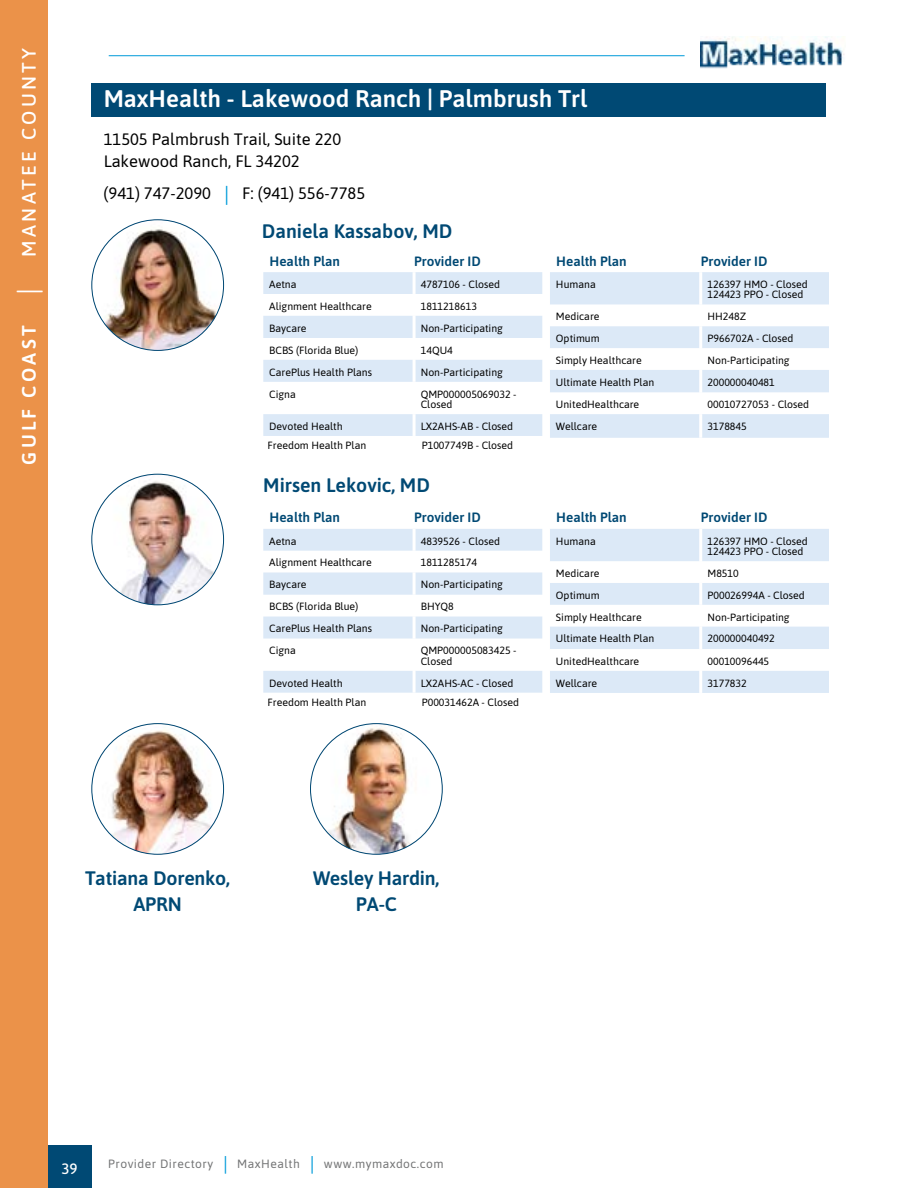
<style>
.page{position:relative;width:918px;height:1188px;background:#fff}
.page>*{position:absolute;margin:0;border:0;box-sizing:border-box;transform-origin:0 0}
.t1{font:600 24px "Asap";color:#fff}
.t2{font:600 19.5px/25.3px "Asap";letter-spacing:-.005em;color:#004974;text-align:center}
.t3{font:500 19.5px "Asap";letter-spacing:.17em;color:#fff}
.t4{font:16.5px/22.5px "Asap";color:#000}
.t5{font:500 15px "Asap";color:#fff}
.t6{font:600 13.5px "Asap";color:#004974}
.t7{font:12px "Asap";letter-spacing:.04em;color:#747576}
.t8{font:10.5px/10.5px "Asap";color:#000}
.s1{font-weight:600}
.s2{font-weight:400;font-size:28.5px}
.s3{font-size:21px;color:#009bd9}
.s4{font-size:19.5px;color:#009bd9}
</style>
<div class="page">
<div style="left:47px;top:1145px;width:45px;height:43px;background:#004974"></div>
<div style="left:0;top:0;width:47px;height:1188px;background:#eb9249"></div>
<hr style="left:109px;top:55px;width:576px;height:1px;background:#009bd9">
<img style="left:701px;top:36px;width:144px;height:33px">
<div style="left:92px;top:83px;width:734px;height:33px;background:#004974"></div>
<img style="left:92px;top:220px;width:132px;height:130px">
<img style="left:92px;top:474px;width:132px;height:131px">
<img style="left:92px;top:724px;width:132px;height:130px">
<img style="left:311px;top:724px;width:131px;height:130px">
<svg style="left:263px;top:272px;width:279px;height:164px;fill:#dce9f7"></svg>
<hr style="left:413px;top:272px;width:3px;height:22px;background:#fff">
<hr style="left:413px;top:294px;width:3px;height:22px;background:#fff">
<hr style="left:413px;top:316px;width:3px;height:22px;background:#fff">
<hr style="left:413px;top:338px;width:3px;height:22px;background:#fff">
<hr style="left:413px;top:360px;width:3px;height:22px;background:#fff">
<hr style="left:413px;top:382px;width:3px;height:32px;background:#fff">
<hr style="left:413px;top:414px;width:3px;height:22px;background:#fff">
<svg style="left:550px;top:272px;width:279px;height:166px;fill:#dce9f7"></svg>
<hr style="left:699px;top:272px;width:3px;height:32px;background:#fff">
<hr style="left:699px;top:304px;width:3px;height:22px;background:#fff">
<hr style="left:699px;top:326px;width:3px;height:22px;background:#fff">
<hr style="left:699px;top:348px;width:3px;height:22px;background:#fff">
<hr style="left:699px;top:370px;width:3px;height:22px;background:#fff">
<hr style="left:699px;top:392px;width:3px;height:22px;background:#fff">
<hr style="left:699px;top:414px;width:3px;height:24px;background:#fff">
<svg style="left:263px;top:529px;width:279px;height:164px;fill:#dce9f7"></svg>
<hr style="left:413px;top:529px;width:3px;height:22px;background:#fff">
<hr style="left:413px;top:551px;width:3px;height:21px;background:#fff">
<hr style="left:413px;top:572px;width:3px;height:23px;background:#fff">
<hr style="left:413px;top:595px;width:3px;height:22px;background:#fff">
<hr style="left:413px;top:617px;width:3px;height:22px;background:#fff">
<hr style="left:413px;top:639px;width:3px;height:32px;background:#fff">
<hr style="left:413px;top:671px;width:3px;height:22px;background:#fff">
<svg style="left:550px;top:529px;width:279px;height:164px;fill:#dce9f7"></svg>
<hr style="left:699px;top:529px;width:3px;height:32px;background:#fff">
<hr style="left:699px;top:561px;width:3px;height:22px;background:#fff">
<hr style="left:699px;top:583px;width:3px;height:22px;background:#fff">
<hr style="left:699px;top:605px;width:3px;height:22px;background:#fff">
<hr style="left:699px;top:627px;width:3px;height:22px;background:#fff">
<hr style="left:699px;top:649px;width:3px;height:22px;background:#fff">
<hr style="left:699px;top:671px;width:3px;height:22px;background:#fff">
<h2 class="t3" style="left:15px;top:465px;width:419px;rotate:-90deg"><span class="s1">GULF COAST</span> <span class="s2">|</span> MANATEE COUNTY</h2>
<h1 class="t1" style="left:104px;top:82px;width:485px">MaxHealth - Lakewood Ranch | Palmbrush Trl</h1>
<h3 class="t4" style="left:104px;top:127px;width:239px">11505 Palmbrush Trail, Suite 220<br>Lakewood Ranch, FL 34202</h3>
<h3 class="t4" style="left:104px;top:181px;width:263px">(941) 747-2090 <span class="s3">|</span> F: (941) 556-7785</h3>
<h2 class="t2" style="left:262px;top:217px;width:192px">Daniela Kassabov, MD</h2>
<p class="t6" style="left:269px;top:252px;width:72px">Health Plan</p>
<p class="t6" style="left:414px;top:252px;width:68px">Provider ID</p>
<p class="t8" style="left:269px;top:278px;width:29px">Aetna</p>
<p class="t8" style="left:421px;top:278px;width:81px">4787106 - Closed</p>
<p class="t8" style="left:269px;top:300px;width:104px">Alignment Healthcare</p>
<p class="t8" style="left:421px;top:300px;width:58px">1811218613</p>
<p class="t8" style="left:269px;top:322px;width:39px">Baycare</p>
<p class="t8" style="left:421px;top:322px;width:84px">Non-Participating</p>
<p class="t8" style="left:269px;top:344px;width:91px">BCBS (Florida Blue)</p>
<p class="t8" style="left:421px;top:344px;width:34px">14QU4</p>
<p class="t8" style="left:269px;top:366px;width:104px">CarePlus Health Plans</p>
<p class="t8" style="left:421px;top:366px;width:84px">Non-Participating</p>
<p class="t8" style="left:269px;top:388px;width:28px">Cigna</p>
<p class="t8" style="left:421px;top:388px;width:97px">QMP000005069032 -<br>Closed</p>
<p class="t8" style="left:269px;top:420px;width:75px">Devoted Health</p>
<p class="t8" style="left:421px;top:420px;width:94px">LX2AHS-AB - Closed</p>
<p class="t8" style="left:268px;top:440px;width:100px">Freedom Health Plan</p>
<p class="t8" style="left:422px;top:440px;width:93px">P1007749B - Closed</p>
<h2 class="t2" style="left:263px;top:472px;width:168px">Mirsen Lekovic, MD</h2>
<p class="t6" style="left:269px;top:508px;width:72px">Health Plan</p>
<p class="t6" style="left:414px;top:508px;width:68px">Provider ID</p>
<p class="t8" style="left:269px;top:535px;width:29px">Aetna</p>
<p class="t8" style="left:421px;top:535px;width:81px">4839526 - Closed</p>
<p class="t8" style="left:269px;top:557px;width:104px">Alignment Healthcare</p>
<p class="t8" style="left:421px;top:557px;width:58px">1811285174</p>
<p class="t8" style="left:269px;top:579px;width:39px">Baycare</p>
<p class="t8" style="left:421px;top:579px;width:84px">Non-Participating</p>
<p class="t8" style="left:269px;top:601px;width:91px">BCBS (Florida Blue)</p>
<p class="t8" style="left:421px;top:601px;width:35px">BHYQ8</p>
<p class="t8" style="left:269px;top:623px;width:104px">CarePlus Health Plans</p>
<p class="t8" style="left:421px;top:623px;width:84px">Non-Participating</p>
<p class="t8" style="left:269px;top:645px;width:28px">Cigna</p>
<p class="t8" style="left:421px;top:645px;width:97px">QMP000005083425 -<br>Closed</p>
<p class="t8" style="left:269px;top:677px;width:75px">Devoted Health</p>
<p class="t8" style="left:421px;top:677px;width:94px">LX2AHS-AC - Closed</p>
<p class="t8" style="left:268px;top:697px;width:100px">Freedom Health Plan</p>
<p class="t8" style="left:422px;top:697px;width:99px">P00031462A - Closed</p>
<p class="t6" style="left:556px;top:252px;width:72px">Health Plan</p>
<p class="t6" style="left:701px;top:252px;width:68px">Provider ID</p>
<p class="t8" style="left:556px;top:278px;width:41px">Humana</p>
<p class="t8" style="left:707px;top:278px;width:102px">126397 HMO - Closed<br>124423 PPO - Closed</p>
<p class="t8" style="left:556px;top:311px;width:45px">Medicare</p>
<p class="t8" style="left:707px;top:311px;width:40px">HH248Z</p>
<p class="t8" style="left:556px;top:333px;width:45px">Optimum</p>
<p class="t8" style="left:707px;top:333px;width:88px">P966702A - Closed</p>
<p class="t8" style="left:556px;top:354px;width:87px">Simply Healthcare</p>
<p class="t8" style="left:707px;top:354px;width:84px">Non-Participating</p>
<p class="t8" style="left:556px;top:376px;width:100px">Ultimate Health Plan</p>
<p class="t8" style="left:707px;top:376px;width:69px">200000040481</p>
<p class="t8" style="left:556px;top:399px;width:85px">UnitedHealthcare</p>
<p class="t8" style="left:707px;top:399px;width:103px">00010727053 - Closed</p>
<p class="t8" style="left:556px;top:420px;width:43px">Wellcare</p>
<p class="t8" style="left:707px;top:420px;width:41px">3178845</p>
<p class="t6" style="left:556px;top:508px;width:72px">Health Plan</p>
<p class="t6" style="left:701px;top:508px;width:68px">Provider ID</p>
<p class="t8" style="left:556px;top:535px;width:41px">Humana</p>
<p class="t8" style="left:707px;top:535px;width:102px">126397 HMO - Closed<br>124423 PPO - Closed</p>
<p class="t8" style="left:556px;top:567px;width:45px">Medicare</p>
<p class="t8" style="left:707px;top:567px;width:33px">M8510</p>
<p class="t8" style="left:556px;top:589px;width:45px">Optimum</p>
<p class="t8" style="left:707px;top:589px;width:99px">P00026994A - Closed</p>
<p class="t8" style="left:556px;top:611px;width:87px">Simply Healthcare</p>
<p class="t8" style="left:707px;top:611px;width:84px">Non-Participating</p>
<p class="t8" style="left:556px;top:633px;width:100px">Ultimate Health Plan</p>
<p class="t8" style="left:707px;top:633px;width:69px">200000040492</p>
<p class="t8" style="left:556px;top:655px;width:85px">UnitedHealthcare</p>
<p class="t8" style="left:707px;top:655px;width:63px">00010096445</p>
<p class="t8" style="left:556px;top:677px;width:43px">Wellcare</p>
<p class="t8" style="left:707px;top:677px;width:41px">3177832</p>
<h2 class="t2" style="left:85px;top:865px;width:146px">Tatiana Dorenko,<br>APRN</h2>
<h2 class="t2" style="left:313px;top:865px;width:128px">Wesley Hardin,<br>PA-C</h2>
<h3 class="t5" style="left:62px;top:1158px;width:18px">39</h3>
<p class="t7" style="left:108px;top:1155px;width:337px">Provider Directory <span class="s4">|</span> MaxHealth <span class="s4">|</span> www.mymaxdoc.com</p>
</div>
